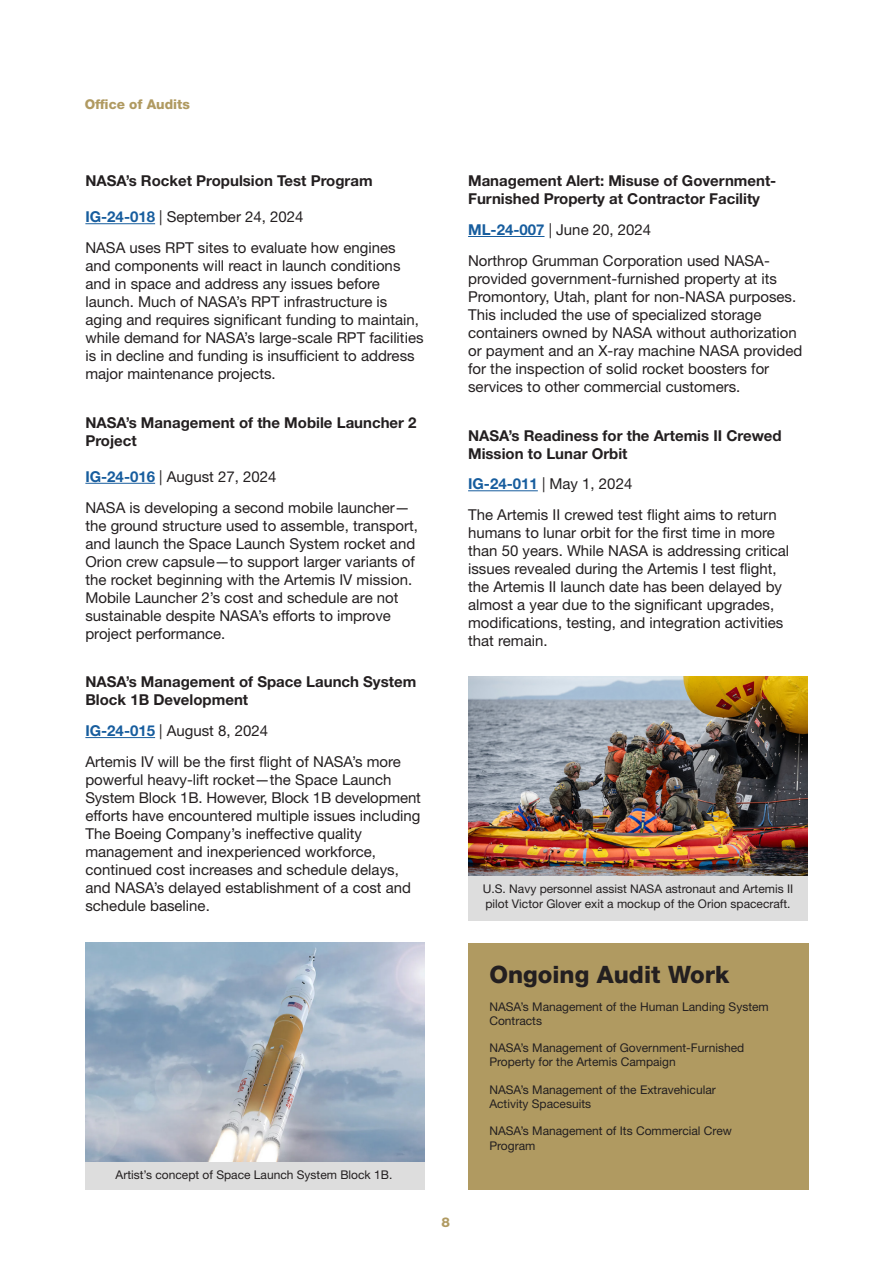
<style>
.page{position:relative;width:893px;height:1263px;background:#fff}
.page>*{position:absolute;margin:0;border:0;box-sizing:border-box;transform-origin:0 0}
.Headline_Body_White{font:800 24px "Helvetica Neue LT Std";color:#231f20}
.Body_Text_White{font:15px/18px "Helvetica Neue LT Std";color:#231f20}
.Body_Text_White-2{font:700 15px/18px "Helvetica Neue LT Std";color:#231f20}
.t1{font:800 13.5px "Helvetica Neue LT Std";color:#b09a61}
.Headline_Body_White-2{font:12px/14.4px "Helvetica Neue LT Std";color:#231f20}
.Body_Text_White-3{font:12px/14.4px "Helvetica Neue LT Std";color:#231f20}
.s1{font-weight:700;color:#175d9e}
</style>
<div class="page">
<hr style="left:85px;top:223px;width:70px;height:1px;background:#175d9e">
<hr style="left:85px;top:483px;width:70px;height:1px;background:#175d9e">
<hr style="left:85px;top:737px;width:70px;height:1px;background:#175d9e">
<hr style="left:468px;top:236px;width:76px;height:1px;background:#175d9e">
<hr style="left:468px;top:490px;width:70px;height:1px;background:#175d9e">
<div style="left:468px;top:943px;width:340px;height:247px;background:#b09a61"></div>
<div style="left:85px;top:1151px;width:339px;height:39px;background:#ddd"></div>
<img style="left:85px;top:943px;width:339px;height:219px">
<div style="left:468px;top:867px;width:340px;height:54px;background:#ddd"></div>
<img style="left:468px;top:676px;width:340px;height:199px">
<p class="t1" style="left:85px;top:96px;width:107px">Office of Audits</p>
<p class="Body_Text_White-2" style="left:85px;top:172px;width:289px">NASA’s Rocket Propulsion Test Program</p>
<p class="Body_Text_White" style="left:85px;top:208px;width:220px"><span class="s1">IG-24-018</span> | September 24, 2024</p>
<p class="Body_Text_White" style="left:85px;top:238px;width:340px">NASA uses RPT sites to evaluate how engines and components will react in launch conditions and in space and address any issues before launch. Much of NASA’s RPT infrastructure is aging and requires significant funding to maintain, while demand for NASA’s large-scale RPT facilities is in decline and funding is insufficient to address major maintenance projects.</p>
<p class="Body_Text_White-2" style="left:85px;top:413px;width:333px">NASA’s Management of the Mobile Launcher 2<br>Project</p>
<p class="Body_Text_White" style="left:85px;top:467px;width:193px"><span class="s1">IG-24-016</span> | August 27, 2024</p>
<p class="Body_Text_White" style="left:85px;top:498px;width:334px">NASA is developing a second mobile launcher— the ground structure used to assemble, transport, and launch the Space Launch System rocket and Orion crew capsule—to support larger variants of the rocket beginning with the Artemis IV mission.<br>Mobile Launcher 2’s cost and schedule are not sustainable despite NASA’s efforts to improve project performance.</p>
<p class="Body_Text_White-2" style="left:85px;top:673px;width:332px">NASA’s Management of Space Launch System<br>Block 1B Development</p>
<p class="Body_Text_White" style="left:85px;top:721px;width:184px"><span class="s1">IG-24-015</span> | August 8, 2024</p>
<p class="Body_Text_White" style="left:85px;top:752px;width:337px">Artemis IV will be the first flight of NASA’s more powerful heavy-lift rocket—the Space Launch System Block 1B. However, Block 1B development efforts have encountered multiple issues including The Boeing Company’s ineffective quality management and inexperienced workforce, continued cost increases and schedule delays, and NASA’s delayed establishment of a cost and schedule baseline.</p>
<p class="Body_Text_White-2" style="left:468px;top:172px;width:310px">Management Alert: Misuse of Government-<br>Furnished Property at Contractor Facility</p>
<p class="Body_Text_White" style="left:468px;top:220px;width:185px"><span class="s1">ML-24-007</span> | June 20, 2024</p>
<p class="Body_Text_White" style="left:468px;top:251px;width:336px">Northrop Grumman Corporation used NASA&shy;provided government-furnished property at its Promontory, Utah, plant for non-NASA purposes.<br>This included the use of specialized storage containers owned by NASA without authorization or payment and an X-ray machine NASA provided for the inspection of solid rocket boosters for services to other commercial customers.</p>
<p class="Body_Text_White-2" style="left:468px;top:426px;width:315px">NASA’s Readiness for the Artemis II Crewed<br>Mission to Lunar Orbit</p>
<p class="Body_Text_White" style="left:468px;top:475px;width:166px"><span class="s1">IG-24-011</span> | May 1, 2024</p>
<p class="Body_Text_White" style="left:468px;top:505px;width:323px">The Artemis II crewed test flight aims to return humans to lunar orbit for the first time in more than 50 years. While NASA is addressing critical issues revealed during the Artemis I test flight, the Artemis II launch date has been delayed by almost a year due to the significant upgrades, modifications, testing, and integration activities that remain.</p>
<p class="Body_Text_White-3" style="left:483px;top:881px;width:312px">U.S. Navy personnel assist NASA astronaut and Artemis II pilot Victor Glover exit a mockup of the Orion spacecraft.</p>
<p class="Body_Text_White-3" style="left:116px;top:1167px;width:278px">Artist’s concept of Space Launch System Block 1B.</p>
<p class="t1" style="left:442px;top:1214px;width:10px">8</p>
<p class="Headline_Body_White" style="left:489px;top:960px;width:242px">Ongoing Audit Work</p>
<p class="Headline_Body_White-2" style="left:489px;top:999px;width:281px">NASA’s Management of the Human Landing System<br>Contracts</p>
<p class="Headline_Body_White-2" style="left:489px;top:1040px;width:256px">NASA’s Management of Government-Furnished<br>Property for the Artemis Campaign</p>
<p class="Headline_Body_White-2" style="left:489px;top:1082px;width:228px">NASA’s Management of the Extravehicular<br>Activity Spacesuits</p>
<p class="Headline_Body_White-2" style="left:489px;top:1123px;width:244px">NASA’s Management of Its Commercial Crew<br>Program</p>
</div>
